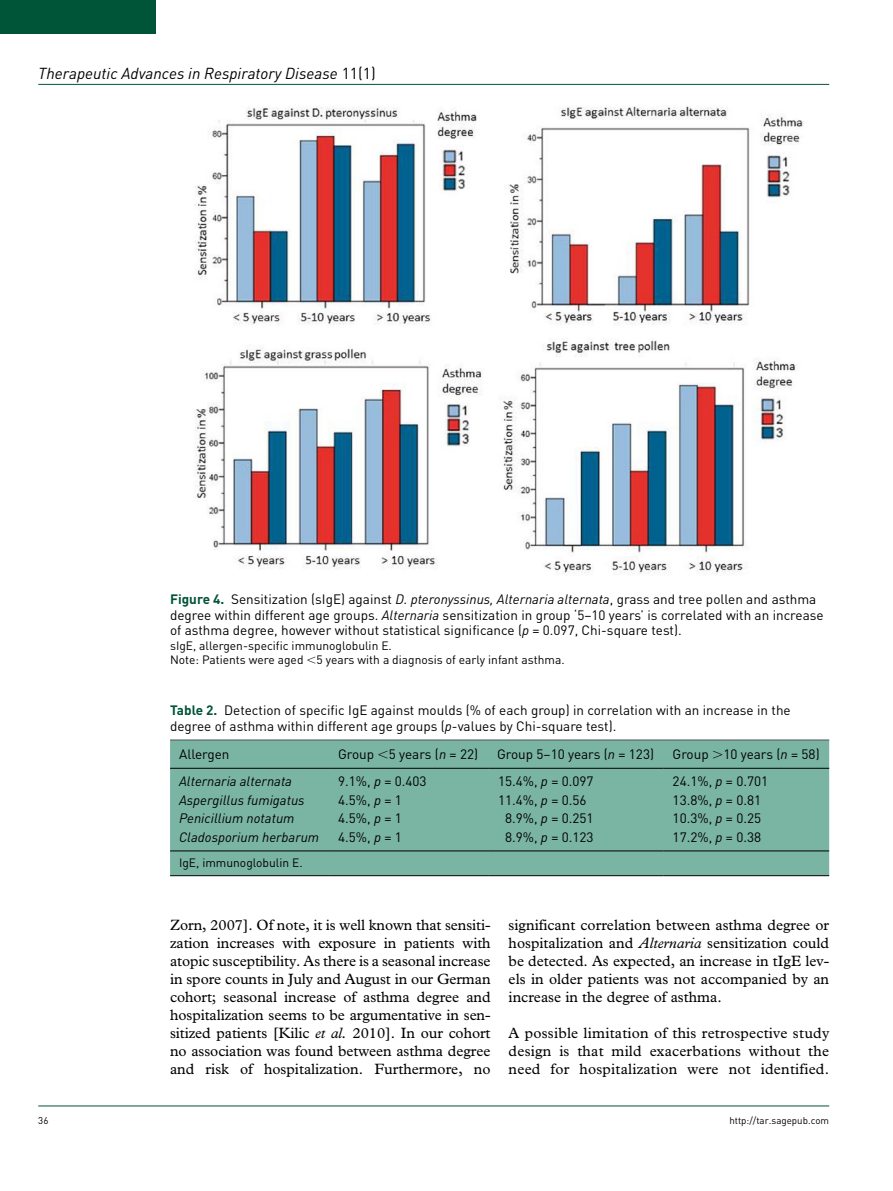
<style>
.page{position:relative;width:893px;height:1191px;background:#fff}
.page>*{position:absolute;margin:0;border:0;box-sizing:border-box;transform-origin:0 0}
.t1{font:italic 15.75px "DIN";color:#000}
.t2{font:15px/18px "Plantin Std";color:#000;text-align:justify}
.t3{font:13.5px/15.8px "DIN";color:#000}
.t4{font:italic 13.5px "DIN";color:#000}
.t5{font:12px/14.2px "DIN";color:#000}
.t6{font:9.75px "DIN";color:#000}
.s1{font-style:normal}
.s2{font-weight:700;color:#005437}
.s3{font-style:italic}
</style>
<div class="page">
<hr style="left:38px;top:84px;width:791px;height:1px;background:#005437">
<hr style="left:38px;top:1105px;width:791px;height:1px;background:#005437">
<div style="left:0;top:0;width:155px;height:34px;background:#005437"></div>
<img style="left:195px;top:106px;width:609px;height:469px">
<div style="left:170px;top:740px;width:659px;height:135px;background:#7ab4a3"></div>
<hr style="left:170px;top:768px;width:159px;height:1px;background:#000">
<hr style="left:329px;top:768px;width:159px;height:1px;background:#000">
<hr style="left:488px;top:768px;width:176px;height:1px;background:#000">
<hr style="left:664px;top:768px;width:165px;height:1px;background:#000">
<hr style="left:170px;top:850px;width:159px;height:1px;background:#000">
<hr style="left:329px;top:850px;width:159px;height:1px;background:#000">
<hr style="left:488px;top:850px;width:176px;height:1px;background:#000">
<hr style="left:664px;top:850px;width:165px;height:1px;background:#000">
<hr style="left:170px;top:875px;width:159px;height:1px;background:#000">
<hr style="left:329px;top:875px;width:159px;height:1px;background:#000">
<hr style="left:488px;top:875px;width:176px;height:1px;background:#000">
<hr style="left:664px;top:875px;width:165px;height:1px;background:#000">
<svg style="left:379px;top:751px;width:9px;height:8px"></svg>
<svg style="left:713px;top:751px;width:9px;height:8px"></svg>
<p class="t1" style="left:38px;top:63px;width:339px">Therapeutic Advances in Respiratory Disease <span class="s1">11(1)</span></p>
<p class="t3" style="left:170px;top:591px;width:655px"><span class="s2">Figure 4.</span> Sensitization (sIgE) against <span class="s3">D. pteronyssinus, Alternaria alternata</span>, grass and tree pollen and asthma degree within different age groups. <span class="s3">Alternaria</span> sensitization in group ‘5–10 years’ is correlated with an increase of asthma degree, however without statistical significance (<span class="s3">p</span> = 0.097, Chi-square test).</p>
<p class="t5" style="left:170px;top:638px;width:396px">sIgE, allergen-specific immunoglobulin E.<br>Note: Patients were aged 5 years with a diagnosis of early infant asthma.</p>
<p class="t3" style="left:170px;top:702px;width:622px"><span class="s2">Table 2.</span> Detection of specific IgE against moulds (% of each group) in correlation with an increase in the degree of asthma within different age groups (<span class="s3">p</span>-values by Chi-square test).</p>
<p class="t3" style="left:179px;top:746px;width:52px">Allergen</p>
<p class="t3" style="left:338px;top:746px;width:142px">Group 5 years (<span class="s3">n</span> = 22)</p>
<p class="t3" style="left:497px;top:746px;width:158px">Group 5–10 years (<span class="s3">n</span> = 123)</p>
<p class="t3" style="left:673px;top:746px;width:149px">Group 10 years (<span class="s3">n</span> = 58)</p>
<p class="t4" style="left:179px;top:772px;width:114px">Alternaria alternata</p>
<p class="t3" style="left:338px;top:773px;width:90px">9.1%, <span class="s3">p</span> = 0.403</p>
<p class="t3" style="left:498px;top:773px;width:97px">15.4%, <span class="s3">p</span> = 0.097</p>
<p class="t3" style="left:673px;top:773px;width:97px">24.1%, <span class="s3">p</span> = 0.701</p>
<p class="t4" style="left:179px;top:791px;width:127px">Aspergillus fumigatus</p>
<p class="t3" style="left:338px;top:791px;width:65px">4.5%, <span class="s3">p</span> = 1</p>
<p class="t3" style="left:498px;top:791px;width:90px">11.4%, <span class="s3">p</span> = 0.56</p>
<p class="t3" style="left:673px;top:791px;width:90px">13.8%, <span class="s3">p</span> = 0.81</p>
<p class="t4" style="left:179px;top:810px;width:117px">Penicillium notatum</p>
<p class="t3" style="left:338px;top:810px;width:65px">4.5%, <span class="s3">p</span> = 1</p>
<p class="t3" style="left:505px;top:810px;width:90px">8.9%, <span class="s3">p</span> = 0.251</p>
<p class="t3" style="left:673px;top:810px;width:90px">10.3%, <span class="s3">p</span> = 0.25</p>
<p class="t4" style="left:179px;top:828px;width:142px">Cladosporium herbarum</p>
<p class="t3" style="left:338px;top:829px;width:65px">4.5%, <span class="s3">p</span> = 1</p>
<p class="t3" style="left:505px;top:829px;width:90px">8.9%, <span class="s3">p</span> = 0.123</p>
<p class="t3" style="left:673px;top:829px;width:90px">17.2%, <span class="s3">p</span> = 0.38</p>
<p class="t5" style="left:179px;top:855px;width:125px">IgE, immunoglobulin E.</p>
<p class="t2" style="left:170px;top:916px;width:322px">Zorn, 2007]. Of note, it is well known that sensiti&shy;zation increases with exposure in patients with atopic susceptibility. As there is a seasonal increase in spore counts in July and August in our German cohort; seasonal increase of asthma degree and hospitalization seems to be argumentative in sen&shy;sitized patients [Kilic <span class="s3">et al.</span> 2010]. In our cohort no association was found between asthma degree and risk of hospitalization. Furthermore, no</p>
<p class="t2" style="left:509px;top:916px;width:322px">significant correlation between asthma degree or hospitalization and <span class="s3">Alternaria</span> sensitization could be detected. As expected, an increase in tIgE lev&shy;els in older patients was not accompanied by an increase in the degree of asthma.</p>
<p class="t2" style="left:509px;top:1024px;width:322px">A possible limitation of this retrospective study design is that mild exacerbations without the need for hospitalization were not identified.</p>
<p class="t6" style="left:38px;top:1114px;width:12px">36</p>
<p class="t6" style="left:729px;top:1114px;width:101px">http://tar.sagepub.com</p>
</div>
